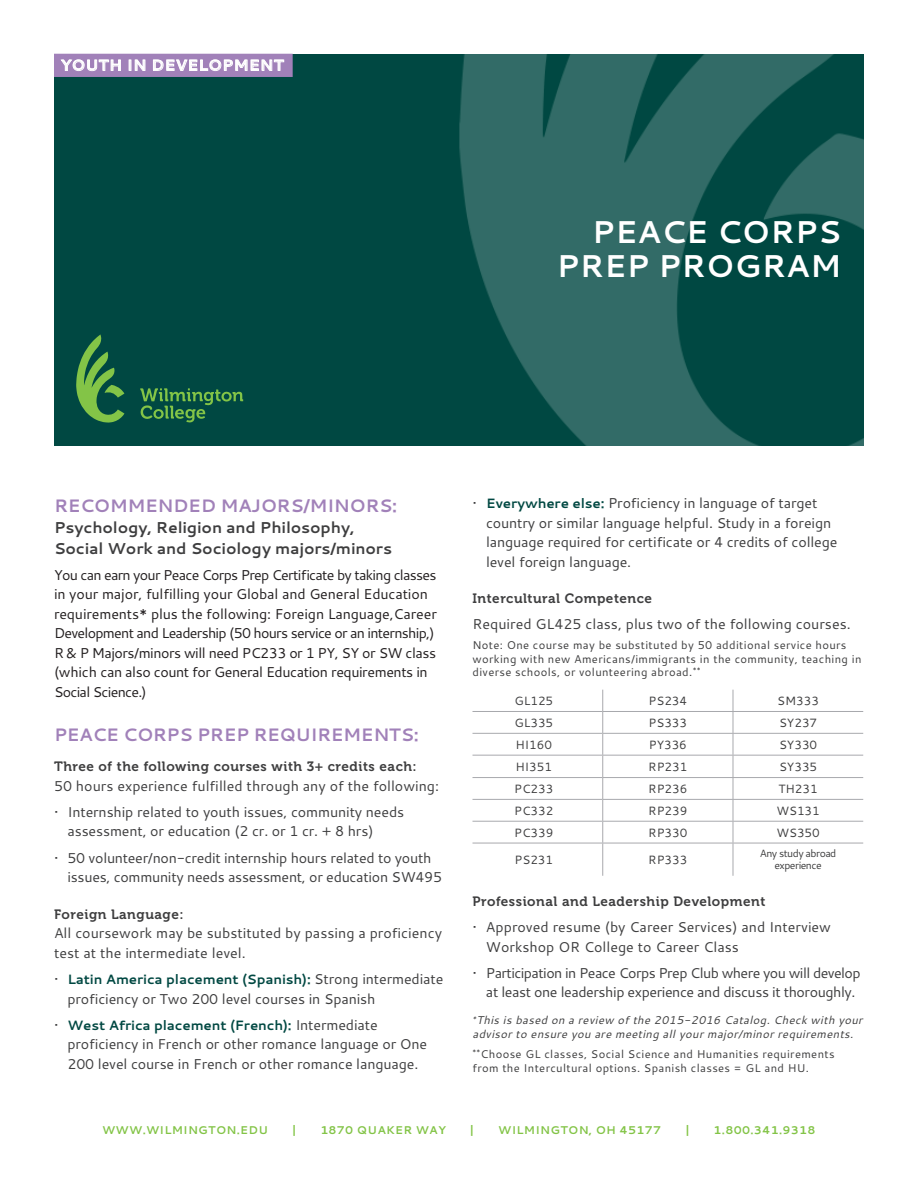
<style>
.page{position:relative;width:918px;height:1188px;background:#fff}
.page>*{position:absolute;margin:0;border:0;box-sizing:border-box;transform-origin:0 0}
.t1{font:700 31.5px/34.5px "Cantarell";color:#fff;text-align:right}
.subhead_purple{font:700 18px "Cantarell";letter-spacing:-.02em;color:#a181b9}
.large_body{font:700 15.75px/21px "Cantarell";letter-spacing:-.01em;color:#3e3e3f}
.tag_purple{font:700 15px "Cantarell";letter-spacing:.025em;color:#fff}
.Body{font:14.25px/19.5px "Cantarell";letter-spacing:-.01em;color:#3e3e3f}
.Body-2{font:14.25px/19.5px "Cantarell";letter-spacing:-.035em;color:#231f20}
.Body-3{font:14.25px/19.5px "Cantarell";letter-spacing:-.03em;color:#3e3e3f;text-align:center}
.secondary_subhead{font:13.5px "Museo 700";letter-spacing:.04em;color:#3e3e3f}
.t2{font:700 13.5px "Cantarell";letter-spacing:-.01em;color:#004842}
.table_body{font:12px "Cantarell";color:#3e3e3f}
.Body-4{font:11.25px/13.5px "Cantarell";letter-spacing:.03em;color:#3e3e3f}
.Body-5{font:italic 11.25px/13.5px "Cantarell";color:#3e3e3f}
.t3{font:700 11.25px "Cantarell";letter-spacing:.025em;color:#83c447}
.table_body-2{font:10.5px/12px "Cantarell";letter-spacing:-.05em;color:#3e3e3f;text-align:center}
.s1{font-weight:400;font-size:14.25px;color:#3e3e3f}
.s2{font-weight:700;font-size:13.5px;color:#004842}
</style>
<div class="page">
<hr style="left:472px;top:733px;width:131px;height:1px;background:#a8a9ad">
<hr style="left:603px;top:733px;width:130px;height:1px;background:#a8a9ad">
<hr style="left:733px;top:733px;width:130px;height:1px;background:#a8a9ad">
<hr style="left:472px;top:755px;width:131px;height:1px;background:#a8a9ad">
<hr style="left:603px;top:755px;width:130px;height:1px;background:#a8a9ad">
<hr style="left:733px;top:755px;width:130px;height:1px;background:#a8a9ad">
<hr style="left:472px;top:777px;width:131px;height:1px;background:#a8a9ad">
<hr style="left:603px;top:777px;width:130px;height:1px;background:#a8a9ad">
<hr style="left:733px;top:777px;width:130px;height:1px;background:#a8a9ad">
<hr style="left:472px;top:799px;width:131px;height:1px;background:#a8a9ad">
<hr style="left:603px;top:799px;width:130px;height:1px;background:#a8a9ad">
<hr style="left:733px;top:799px;width:130px;height:1px;background:#a8a9ad">
<hr style="left:472px;top:821px;width:131px;height:1px;background:#a8a9ad">
<hr style="left:603px;top:821px;width:130px;height:1px;background:#a8a9ad">
<svg style="left:602px;top:690px;width:1px;height:153px"></svg>
<hr style="left:733px;top:821px;width:130px;height:1px;background:#a8a9ad">
<hr style="left:472px;top:843px;width:131px;height:1px;background:#a8a9ad">
<hr style="left:603px;top:843px;width:130px;height:1px;background:#a8a9ad">
<hr style="left:602px;top:843px;width:1px;height:33px;background:#a8a9ad">
<hr style="left:472px;top:711px;width:131px;height:1px;background:#a8a9ad">
<hr style="left:603px;top:711px;width:130px;height:1px;background:#a8a9ad">
<svg style="left:733px;top:690px;width:1px;height:153px"></svg>
<hr style="left:733px;top:711px;width:130px;height:1px;background:#a8a9ad">
<hr style="left:733px;top:843px;width:130px;height:1px;background:#a8a9ad">
<hr style="left:733px;top:843px;width:1px;height:33px;background:#a8a9ad">
<div style="left:54px;top:54px;width:810px;height:392px;background:#004842"></div>
<svg style="left:76px;top:335px;width:48px;height:88px"></svg>
<svg style="left:140px;top:388px;width:103px;height:35px"></svg>
<img style="left:459px;top:54px;width:405px;height:392px">
<div style="left:54px;top:54px;width:239px;height:23px;background:#a181b9"></div>
<svg style="left:60px;top:59px;width:61px;height:12px"></svg>
<svg style="left:129px;top:59px;width:17px;height:12px"></svg>
<svg style="left:153px;top:59px;width:131px;height:12px"></svg>
<p class="tag_purple" style="left:61px;top:55px;width:224px">YOUTH IN DEVELOPMENT</p>
<p class="t1" style="left:556px;top:214px;width:286px">PEACE CORPS<br>PREP PROGRAM</p>
<p class="subhead_purple" style="left:54px;top:493px;width:345px">RECOMMENDED MAJORS/MINORS:</p>
<p class="large_body" style="left:54px;top:516px;width:340px">Psychology, Religion and Philosophy,<br>Social Work and Sociology majors/minors</p>
<p class="Body-2" style="left:54px;top:565px;width:384px">You can earn your Peace Corps Prep Certificate by taking classes in your major, fulfilling your Global and General Education requirements* plus the following: Foreign Language,Career Development and Leadership (50 hours service or an internship,)<br>R &amp; P Majors/minors will need PC233 or 1 PY, SY or SW class (which can also count for General Education requirements in Social Science.)</p>
<p class="subhead_purple" style="left:54px;top:722px;width:366px">PEACE CORPS PREP REQUIREMENTS:</p>
<p class="secondary_subhead" style="left:54px;top:759px;width:364px">Three of the following courses with 3+ credits each:</p>
<p class="Body" style="left:54px;top:775px;width:387px">50 hours experience fulfilled through any of the following:</p>
<p class="Body" style="left:68px;top:802px;width:338px;text-indent:-14px">• Internship related to youth issues, community needs assessment, or education (2 cr. or 1 cr. + 8 hrs)</p>
<p class="Body" style="left:68px;top:847px;width:376px;text-indent:-14px">• 50 volunteer/non-credit internship hours related to youth issues, community needs assessment, or education SW495</p>
<p class="secondary_subhead" style="left:54px;top:907px;width:131px">Foreign Language:</p>
<p class="Body" style="left:54px;top:923px;width:390px">All coursework may be substituted by passing a proficiency test at the intermediate level.</p>
<p class="t2" style="left:54px;top:970px;width:391px"><span class="s1">•</span> Latin America placement (Spanish): <span class="s1">Strong intermediate</span></p>
<p class="Body" style="left:68px;top:988px;width:310px">proficiency or Two 200 level courses in Spanish</p>
<p class="t2" style="left:54px;top:1016px;width:325px"><span class="s1">•</span> West Africa placement (French): <span class="s1">Intermediate</span></p>
<p class="Body" style="left:68px;top:1034px;width:361px">proficiency in French or other romance language or One<br>200 level course in French or other romance language.</p>
<p class="Body" style="left:486px;top:493px;width:353px;text-indent:-14px">• <span class="s2">Everywhere else:</span> Proficiency in language of target country or similar language helpful. Study in a foreign language required for certificate or 4 credits of college level foreign language.</p>
<p class="secondary_subhead" style="left:472px;top:590px;width:181px">Intercultural Competence</p>
<p class="Body" style="left:472px;top:614px;width:380px">Required GL425 class, plus two of the following courses.</p>
<p class="Body-4" style="left:472px;top:638px;width:390px">Note: One course may be substituted by 50 additional service hours working with new Americans/immigrants in the community, teaching in diverse schools, or volunteering abroad.<sup>**</sup></p>
<p class="table_body" style="left:514px;top:692px;width:40px">GL125</p>
<p class="table_body" style="left:649px;top:692px;width:40px">PS234</p>
<p class="table_body" style="left:777px;top:692px;width:43px">SM333</p>
<p class="table_body" style="left:514px;top:714px;width:40px">GL335</p>
<p class="table_body" style="left:649px;top:714px;width:40px">PS333</p>
<p class="table_body" style="left:779px;top:714px;width:40px">SY237</p>
<p class="table_body" style="left:516px;top:736px;width:38px">HI160</p>
<p class="table_body" style="left:649px;top:736px;width:40px">PY336</p>
<p class="table_body" style="left:779px;top:736px;width:40px">SY330</p>
<p class="table_body" style="left:516px;top:758px;width:38px">HI351</p>
<p class="table_body" style="left:648px;top:758px;width:41px">RP231</p>
<p class="table_body" style="left:779px;top:758px;width:40px">SY335</p>
<p class="table_body" style="left:514px;top:780px;width:41px">PC233</p>
<p class="table_body" style="left:648px;top:780px;width:41px">RP236</p>
<p class="table_body" style="left:778px;top:780px;width:41px">TH231</p>
<p class="table_body" style="left:514px;top:802px;width:41px">PC332</p>
<p class="table_body" style="left:648px;top:802px;width:41px">RP239</p>
<p class="table_body" style="left:776px;top:802px;width:45px">WS131</p>
<p class="table_body" style="left:514px;top:824px;width:41px">PC339</p>
<p class="table_body" style="left:648px;top:824px;width:41px">RP330</p>
<p class="table_body" style="left:776px;top:824px;width:45px">WS350</p>
<p class="table_body" style="left:515px;top:851px;width:40px">PS231</p>
<p class="table_body" style="left:648px;top:851px;width:41px">RP333</p>
<p class="table_body-2" style="left:760px;top:847px;width:78px">Any study abroad experience</p>
<p class="secondary_subhead" style="left:472px;top:894px;width:294px">Professional and Leadership Development</p>
<p class="Body" style="left:486px;top:917px;width:347px;text-indent:-14px">• Approved resume (by Career Services) and Interview<br>Workshop OR College to Career Class</p>
<p class="Body-3" style="left:472px;top:963px;width:390px">• Participation in Peace Corps Prep Club where you will develop at least one leadership experience and discuss it thoroughly.</p>
<p class="Body-5" style="left:472px;top:1013px;width:395px"><sup>*</sup>This is based on a review ofthe 2015-2016 Catalog.Check with your advisorto ensure you are meeting allyourmajor/minorrequirements.</p>
<p class="Body-4" style="left:472px;top:1047px;width:364px"><sup>**</sup>Choose GL classes, Social Science and Humanities requirements from the Intercultural options. Spanish classes = GL and HU.</p>
<p class="t3" style="left:102px;top:1122px;width:167px">WWW.WILMINGTON.EDU</p>
<p class="t3" style="left:292px;top:1122px;width:6px">|</p>
<p class="t3" style="left:320px;top:1122px;width:127px">1870 QUAKER WAY</p>
<p class="t3" style="left:470px;top:1122px;width:6px">|</p>
<p class="t3" style="left:498px;top:1122px;width:165px">WILMINGTON, OH 45177</p>
<p class="t3" style="left:685px;top:1122px;width:6px">|</p>
<p class="t3" style="left:714px;top:1122px;width:103px">1.800.341.9318</p>
</div>
